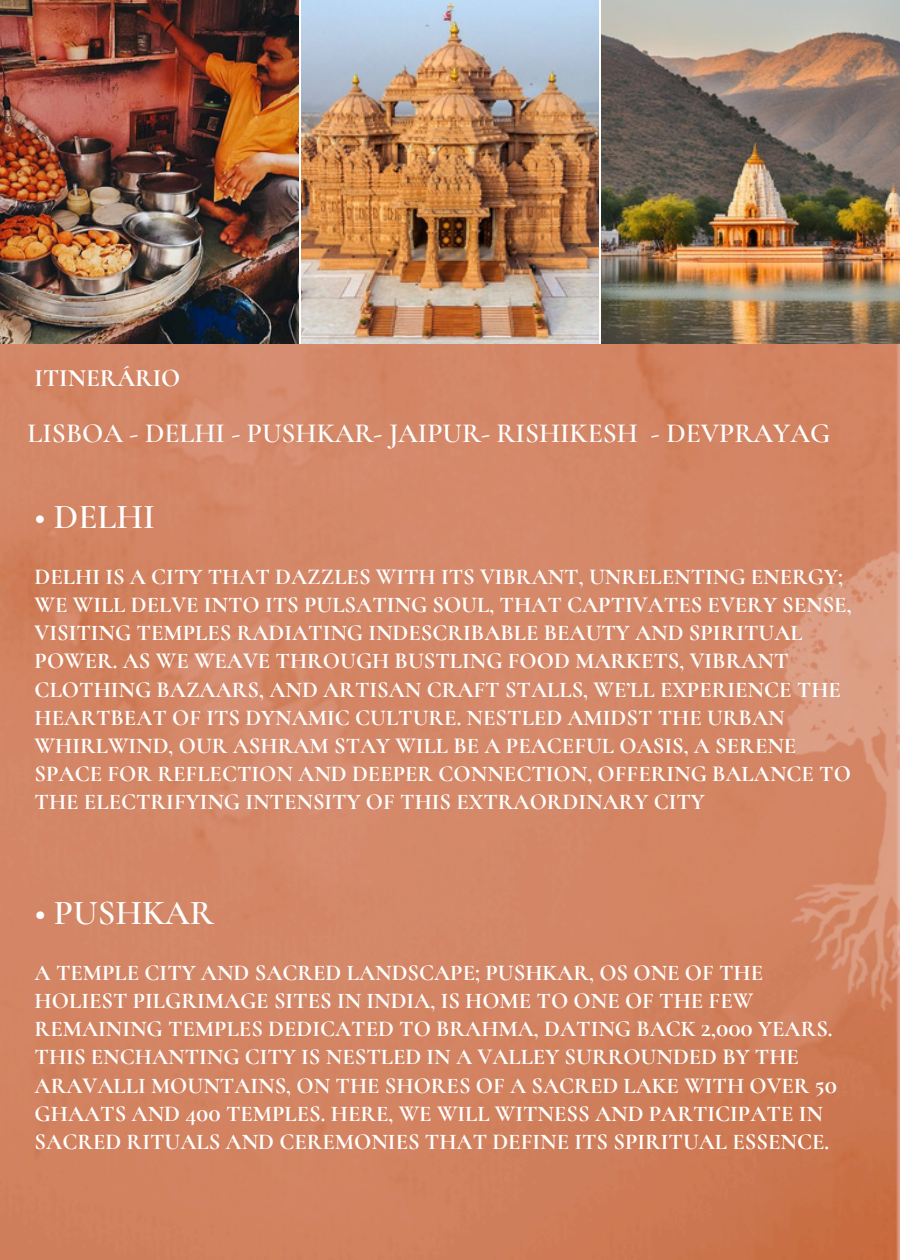
<style>
.page{position:relative;width:900px;height:1260px;background:#fff}
.page>*{position:absolute;margin:0;border:0;box-sizing:border-box;transform-origin:0 0}
.t1{font:600 35px "Cormorant Garamond";color:#fff}
.t2{font:600 27.75px "Cormorant Garamond";color:#fff}
.t3{font:700 25px "Cormorant SC";color:#fff}
.t4{font:700 22.5px/28px "Cormorant SC";color:#fff}
</style>
<div class="page">
<img style="left:0;top:344px;width:900px;height:915px">
<img style="left:602px;top:0;width:298px;height:344px">
<img style="left:0;top:0;width:298px;height:344px">
<img style="left:302px;top:0;width:296px;height:344px">
<img style="left:727px;top:540px;width:173px;height:478px">
<p class="t3" style="left:35px;top:363px;width:147px">ITINERÁRIO</p>
<h2 class="t2" style="left:28px;top:416px;width:804px">LISBOA - DELHI - PUSHKAR- JAIPUR- RISHIKESH - DEVPRAYAG</h2>
<p class="t1" style="left:35px;top:496px;width:122px">• DELHI</p>
<p class="t4" style="left:35px;top:563px;width:819px">DELHI IS A CITY THAT DAZZLES WITH ITS VIBRANT, UNRELENTING ENERGY; WE WILL DELVE INTO ITS PULSATING SOUL, THAT CAPTIVATES EVERY SENSE, VISITING TEMPLES RADIATING INDESCRIBABLE BEAUTY AND SPIRITUAL POWER. AS WE WEAVE THROUGH BUSTLING FOOD MARKETS, VIBRANT CLOTHING BAZAARS, AND ARTISAN CRAFT STALLS, WE’LL EXPERIENCE THE HEARTBEAT OF ITS DYNAMIC CULTURE. NESTLED AMIDST THE URBAN WHIRLWIND, OUR ASHRAM STAY WILL BE A PEACEFUL OASIS, A SERENE SPACE FOR REFLECTION AND DEEPER CONNECTION, OFFERING BALANCE TO THE ELECTRIFYING INTENSITY OF THIS EXTRAORDINARY CITY</p>
<p class="t1" style="left:35px;top:892px;width:181px">• PUSHKAR</p>
<h1 class="t4" style="left:35px;top:959px;width:804px">A TEMPLE CITY AND SACRED LANDSCAPE; PUSHKAR, OS ONE OF THE HOLIEST PILGRIMAGE SITES IN INDIA, IS HOME TO ONE OF THE FEW REMAINING TEMPLES DEDICATED TO BRAHMA, DATING BACK 2,000 YEARS.<br>THIS ENCHANTING CITY IS NESTLED IN A VALLEY SURROUNDED BY THE ARAVALLI MOUNTAINS, ON THE SHORES OF A SACRED LAKE WITH OVER 50<br>GHAATS AND 400 TEMPLES. HERE, WE WILL WITNESS AND PARTICIPATE IN SACRED RITUALS AND CEREMONIES THAT DEFINE ITS SPIRITUAL ESSENCE.</h1>
</div>
